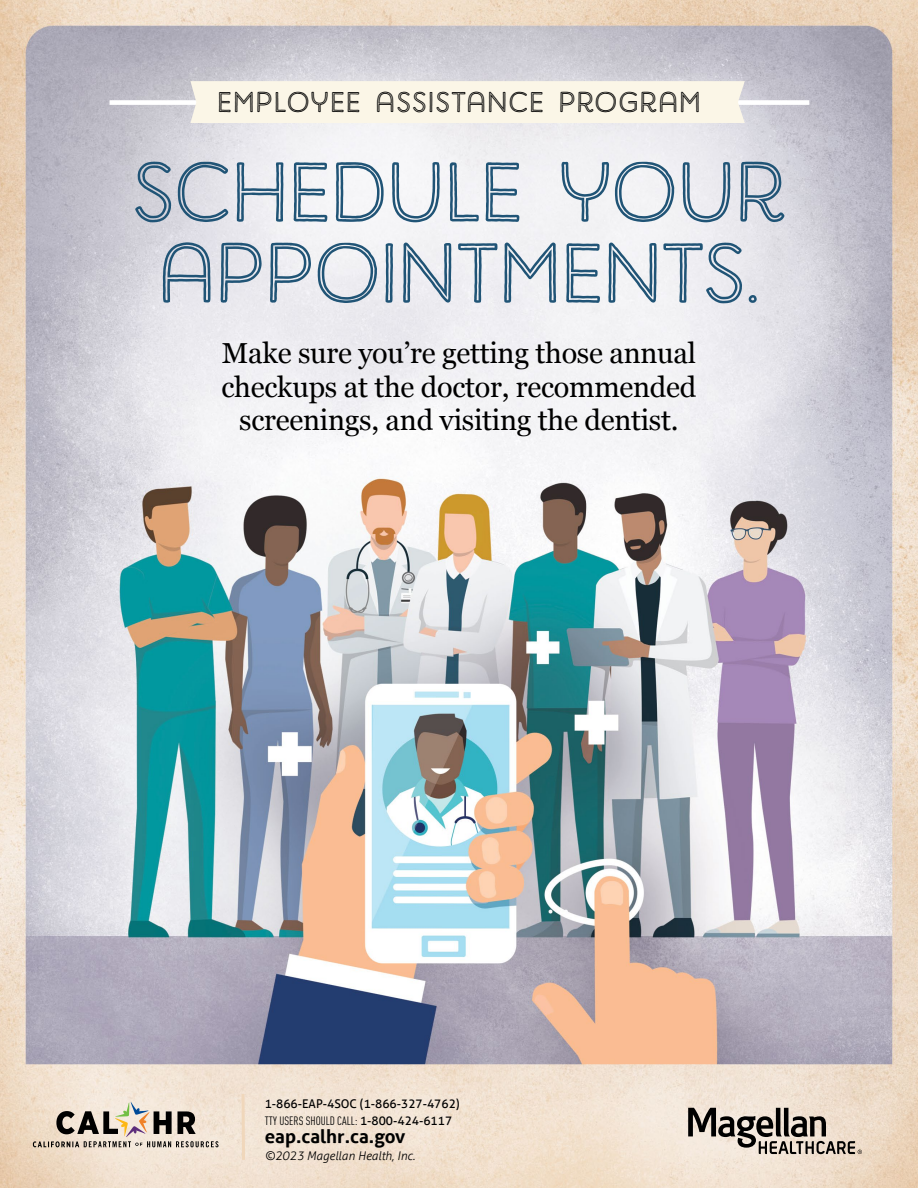
<style>
.page{position:relative;width:918px;height:1188px;background:#fff}
.page>*{position:absolute;margin:0;border:0;box-sizing:border-box;transform-origin:0 0}
.H1_Topic_Article_Tit{font:84px/81px "Harman Retro Inline";color:#205476;text-align:center}
.body_copy{font:28.8px/33.8px "Georgia";letter-spacing:-.01em;color:#000;text-align:center}
.t1{font:28.5px "Harman Retro Inline";letter-spacing:.05em;color:#000}
.Footer_-_URL{font:700 18.75px "Aller";color:#000}
.Footer_-_TTY{font:condensed 12px "DIN Pro";color:#000}
.Footer_-_Phone_Numbe{font:12px "Aller";color:#000}
.Footer_-_Copyright{font:italic 300 12px "Aller";color:#000}
.s1{font-family:"Aller";font-stretch:normal}
</style>
<div class="page">
<img style="left:0;top:0;width:918px;height:1188px">
<div style="left:110px;top:100px;width:699px;height:5px;background:#fff"></div>
<div style="left:190px;top:81px;width:555px;height:42px;background:#fbf6e7"></div>
<svg style="left:33px;top:1102px;width:186px;height:45px;background:#bfb3a6"></svg>
<svg style="left:240px;top:1091px;width:7px;height:72px"></svg>
<svg style="left:688px;top:1108px;width:174px;height:46px;background:#a79d93"></svg>
<p class="t1" style="left:218px;top:86px;width:484px">EMPLOYEE ASSISTANCE PROGRAM</p>
<h1 class="H1_Topic_Article_Tit" style="left:132px;top:153px;width:656px">SCHEDULE YOUR<br>APPOINTMENTS.</h1>
<p class="body_copy" style="left:221px;top:335px;width:477px">Make sure you’re getting those annual checkups at the doctor, recommended screenings, and visiting the dentist.</p>
<p class="Footer_-_Phone_Numbe" style="left:265px;top:1096px;width:197px">1-866-EAP-4SOC (1-866-327-4762)</p>
<p class="Footer_-_TTY" style="left:265px;top:1112px;width:189px">TTY USERS SHOULD CALL: <span class="s1">1-800-424-6117</span></p>
<p class="Footer_-_URL" style="left:265px;top:1125px;width:142px">eap.calhr.ca.gov</p>
<p class="Footer_-_Copyright" style="left:265px;top:1149px;width:152px">©2023 Magellan Health, Inc.</p>
</div>
